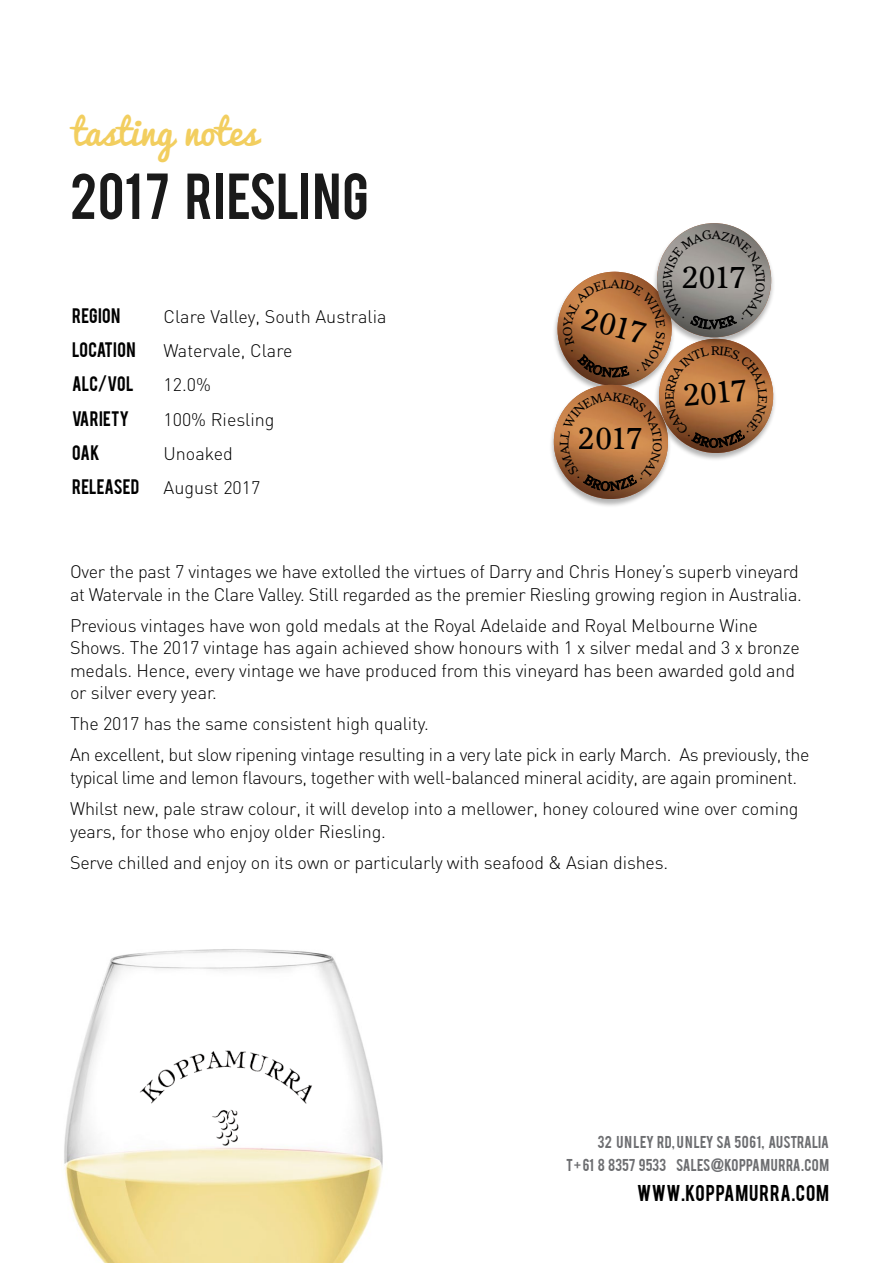
<style>
.page{position:relative;width:893px;height:1263px;background:#fff}
.page>*{position:absolute;margin:0;border:0;box-sizing:border-box;transform-origin:0 0}
.t1{font:51px "Bebas";letter-spacing:.02em;color:#000}
.t2{font:36px "Pacifico";color:#f1c94d}
.t3{font:29.25px "Imperium";letter-spacing:-.04em;color:#000}
.t4{font:300 18px/22.5px "DIN";letter-spacing:-.015em;color:#000}
.t5{font:18px "Bebas";letter-spacing:.04em;color:#000}
.t6{font:16.5px "Bebas";letter-spacing:.015em;color:#000}
.t7{font:13.5px/22.5px "Bebas";letter-spacing:.005em;color:#6d6e71;text-align:right}
</style>
<div class="page">
<img style="left:64px;top:949px;width:319px;height:314px">
<img style="left:126px;top:1037px;width:201px;height:121px">
<div style="left:549px;top:384px;width:123px;height:123px;background:#000;opacity:.3"></div>
<img style="left:554px;top:385px;width:114px;height:114px;border-radius:57px">
<img style="left:657px;top:223px;width:114px;height:114px;border-radius:57px">
<svg style="left:551px;top:230px;width:224px;height:261px"></svg>
<h2 class="t2" style="left:72px;top:100px;width:187px">tasting notes</h2>
<h1 class="t1" style="left:70px;top:159px;width:300px">2017 RIESLING</h1>
<p class="t6" style="left:72px;top:303px;width:50px">REGION</p>
<p class="t4" style="left:164px;top:305px;width:225px">Clare Valley, South Australia</p>
<p class="t6" style="left:72px;top:338px;width:65px">LOCATION</p>
<p class="t4" style="left:163px;top:339px;width:130px">Watervale, Clare</p>
<p class="t6" style="left:72px;top:372px;width:63px">ALC/VOL</p>
<p class="t4" style="left:164px;top:373px;width:49px">12.0%</p>
<p class="t6" style="left:72px;top:406px;width:59px">VARIETY</p>
<p class="t4" style="left:164px;top:408px;width:113px">100% Riesling</p>
<p class="t6" style="left:72px;top:441px;width:29px">OAK</p>
<p class="t4" style="left:164px;top:442px;width:71px">Unoaked</p>
<p class="t6" style="left:72px;top:475px;width:69px">RELEASED</p>
<p class="t4" style="left:163px;top:476px;width:98px">August 2017</p>
<h3 class="t3" style="left:588px;top:301px;width:65px;rotate:15deg">2017</h3>
<h3 class="t3" style="left:579px;top:421px;width:65px">2017</h3>
<h3 class="t3" style="left:682px;top:259px;width:65px">2017</h3>
<h3 class="t3" style="left:682px;top:378px;width:65px;rotate:-5deg">2017</h3>
<p class="t4" style="left:70px;top:561px;width:733px">Over the past 7 vintages we have extolled the virtues of Darry and Chris Honey’s superb vineyard at Watervale in the Clare Valley. Still regarded as the premier Riesling growing region in Australia.</p>
<p class="t4" style="left:70px;top:614px;width:731px">Previous vintages have won gold medals at the Royal Adelaide and Royal Melbourne Wine Shows. The 2017 vintage has again achieved show honours with 1 x silver medal and 3 x bronze medals. Hence, every vintage we have produced from this vineyard has been awarded gold and or silver every year.</p>
<p class="t4" style="left:70px;top:708px;width:741px;line-height:31px">The 2017 has the same consistent high quality.<br>An excellent, but slow ripening vintage resulting in a very late pick in early March. As previously, the</p>
<p class="t4" style="left:70px;top:762px;width:730px;line-height:31px">typical lime and lemon flavours, together with well-balanced mineral acidity, are again prominent.<br>Whilst new, pale straw colour, it will develop into a mellower, honey coloured wine over coming</p>
<p class="t4" style="left:70px;top:815px;width:600px;line-height:31px">years, for those who enjoy older Riesling.<br>Serve chilled and enjoy on its own or particularly with seafood &amp; Asian dishes.</p>
<p class="t7" style="left:566px;top:1130px;width:264px">32 UNLEY RD, UNLEY SA 5061, AUSTRALIA<br>T + 61 8 8357 9533 SALES@KOPPAMURRA.COM</p>
<p class="t5" style="left:637px;top:1180px;width:193px">WWW.KOPPAMURRA.COM</p>
</div>
